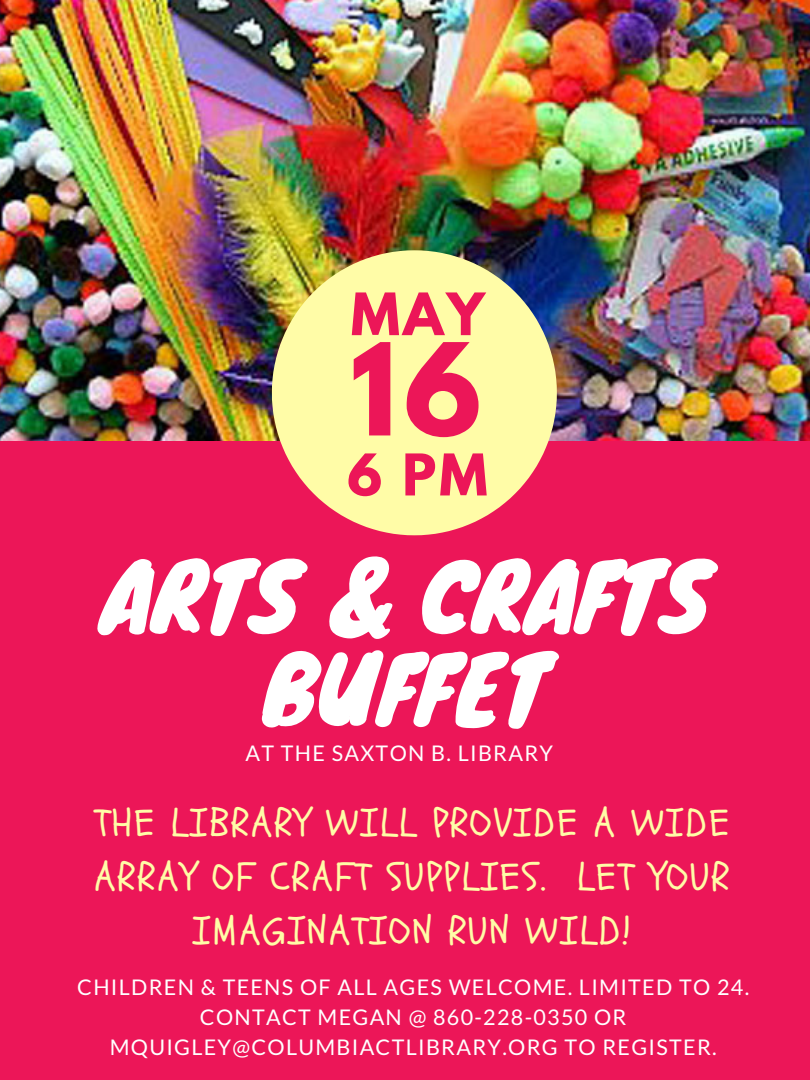
<style>
.page{position:relative;width:810px;height:1080px;background:#fff}
.page>*{position:absolute;margin:0;border:0;box-sizing:border-box;transform-origin:0 0}
.t1{font:700 113.19px "League Spartan";color:#ec1658}
.t2{font:90.56px/92.8px "Knewave";color:#fff;text-align:center}
.t3{font:700 51.75px "League Spartan";color:#ec1658}
.t4{font:700 50.94px "League Spartan";color:#ec1658}
.t5{font:38.81px/53.9px "Schoolbell";letter-spacing:.06em;color:#fffca7;text-align:center}
.t6{font:21.56px/30px "Lato";letter-spacing:.06em;color:#fff;text-align:center}
</style>
<div class="page">
<div style="left:0;top:30px;width:810px;height:1050px;background:#ec1658"></div>
<img style="left:0;top:0;width:810px;height:441px">
<svg style="left:272px;top:250px;width:285px;height:285px;background:#ebd294"></svg>
<h3 class="t3" style="left:351px;top:289px;width:135px">MAY</h3>
<h1 class="t1" style="left:350px;top:334px;width:133px">16</h1>
<h3 class="t4" style="left:347px;top:450px;width:142px">6 PM</h3>
<h2 class="t2" style="left:101px;top:547px;width:611px">ARTS &amp; CRAFTS<br>BUFFET</h2>
<p class="t6" style="left:246px;top:738px;width:309px">AT THE SAXTON B. LIBRARY</p>
<h3 class="t5" style="left:94px;top:797px;width:636px">THE LIBRARY WILL PROVIDE A WIDE<br>ARRAY OF CRAFT SUPPLIES. LET YOUR<br>IMAGINATION RUN WILD!</h3>
<p class="t6" style="left:77px;top:972px;width:673px">CHILDREN &amp; TEENS OF ALL AGES WELCOME. LIMITED TO 24.<br>CONTACT MEGAN @ 860-228-0350 OR<br>MQUIGLEY@COLUMBIACTLIBRARY.ORG TO REGISTER.</p>
</div>
